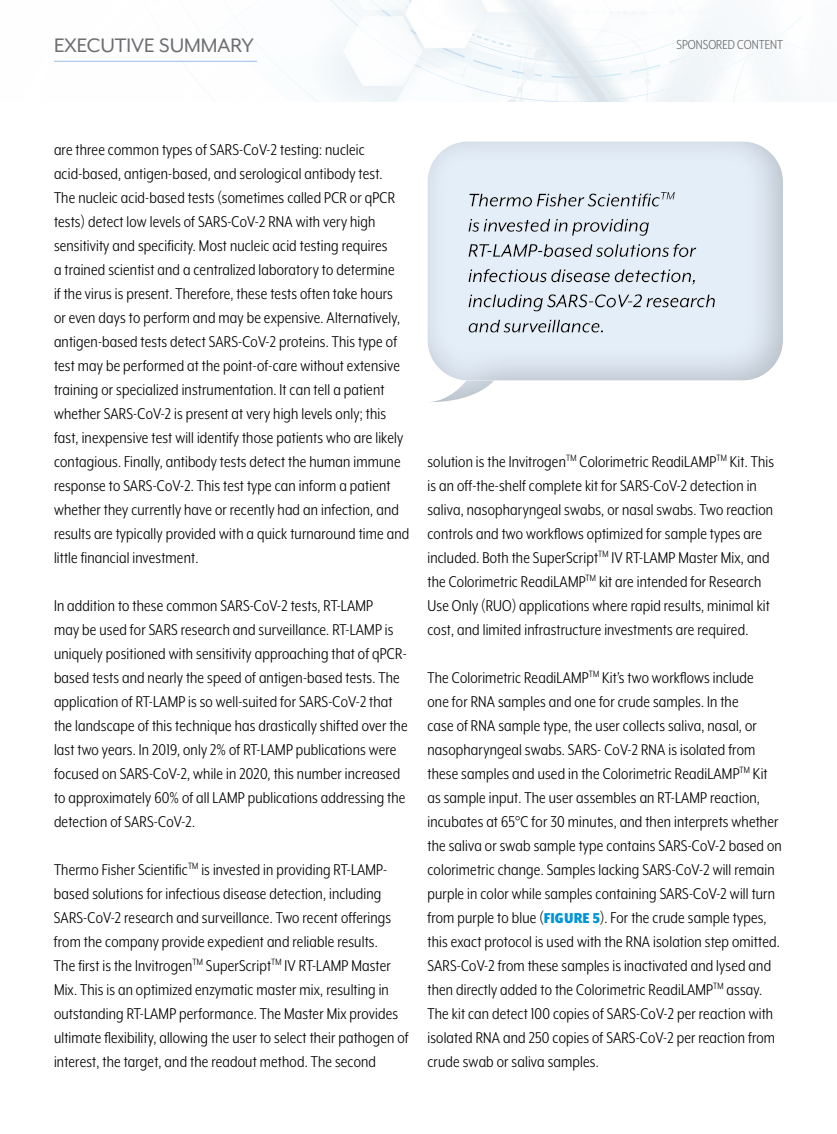
<style>
.page{position:relative;width:837px;height:1134px;background:#fff}
.page>*{position:absolute;margin:0;border:0;box-sizing:border-box;transform-origin:0 0}
.t1{font:22.5px "Mr Eaves XL Mod OT";color:#6d6e71}
.t2{font:18px/24px "Mr Eaves XL Mod Nar OT";letter-spacing:.01em;color:#000}
.t3{font:15px "Mr Eaves XL Mod Nar OT";color:#6d6e71}
.s1{font-weight:900;font-size:16.5px;color:#0095d7}
</style>
<div class="page">
<img style="left:54px;top:0;width:749px;height:102px">
<hr style="left:54px;top:61px;width:203px;height:1px;background:#97c0e7">
<div style="left:402px;top:119px;width:408px;height:285px;background:#000;opacity:.21"></div>
<p class="t1" style="left:54px;top:33px;width:201px">EXECUTIVE SUMMARY</p>
<p class="t3" style="left:677px;top:36px;width:108px">SPONSORED CONTENT</p>
<p class="t2" style="left:54px;top:138px;width:357px">are three common types of SARS-CoV-2 testing: nucleic acid-based, antigen-based, and serological antibody test.<br>The nucleic acid-based tests (sometimes called PCR or qPCR tests) detect low levels of SARS-CoV-2 RNA with very high sensitivity and specificity. Most nucleic acid testing requires<br>a trained scientist and a centralized laboratory to determine<br>if the virus is present. Therefore, these tests often take hours<br>or even days to perform and may be expensive. Alternatively, antigen-based tests detect SARS-CoV-2 proteins. This type of test may be performed at the point-of-care without extensive training or specialized instrumentation. It can tell a patient whether SARS-CoV-2 is present at very high levels only; this fast, inexpensive test will identify those patients who are likely contagious. Finally, antibody tests detect the human immune response to SARS-CoV-2. This test type can inform a patient whether they currently have or recently had an infection, and results are typically provided with a quick turnaround time and little financial investment.</p>
<p class="t2" style="left:54px;top:593px;width:355px">In addition to these common SARS-CoV-2 tests, RT-LAMP<br>may be used for SARS research and surveillance. RT-LAMP is uniquely positioned with sensitivity approaching that of qPCR&shy;based tests and nearly the speed of antigen-based tests. The application of RT-LAMP is so well-suited for SARS-CoV-2 that the landscape of this technique has drastically shifted over the last two years. In 2019, only 2% of RT-LAMP publications were focused on SARS-CoV-2, while in 2020, this number increased to approximately 60% of all LAMP publications addressing the detection of SARS-CoV-2.</p>
<p class="t2" style="left:54px;top:858px;width:356px">Thermo Fisher Scientific<sup>TM</sup> is invested in providing RT-LAMP&shy;based solutions for infectious disease detection, including SARS-CoV-2 research and surveillance. Two recent offerings from the company provide expedient and reliable results.<br>The first is the Invitrogen<sup>TM</sup> SuperScript<sup>TM</sup> IV RT-LAMP Master Mix. This is an optimized enzymatic master mix, resulting in outstanding RT-LAMP performance. The Master Mix provides ultimate flexibility, allowing the user to select their pathogen of interest, the target, and the readout method. The second</p>
<p class="t2" style="left:427px;top:450px;width:348px">solution is the Invitrogen<sup>TM</sup> Colorimetric ReadiLAMP<sup>TM</sup> Kit. This is an off-the-shelf complete kit for SARS-CoV-2 detection in saliva, nasopharyngeal swabs, or nasal swabs. Two reaction controls and two workflows optimized for sample types are included. Both the SuperScript<sup>TM</sup> IV RT-LAMP Master Mix, and the Colorimetric ReadiLAMP<sup>TM</sup> kit are intended for Research Use Only (RUO) applications where rapid results, minimal kit cost, and limited infrastructure investments are required.</p>
<p class="t2" style="left:427px;top:666px;width:356px">The Colorimetric ReadiLAMP<sup>TM</sup> Kit’s two workflows include<br>one for RNA samples and one for crude samples. In the<br>case of RNA sample type, the user collects saliva, nasal, or nasopharyngeal swabs. SARS- CoV-2 RNA is isolated from these samples and used in the Colorimetric ReadiLAMP<sup>TM</sup> Kit as sample input. The user assembles an RT-LAMP reaction, incubates at 65°C for 30 minutes, and then interprets whether the saliva or swab sample type contains SARS-CoV-2 based on colorimetric change. Samples lacking SARS-CoV-2 will remain purple in color while samples containing SARS-CoV-2 will turn from purple to blue (<span class="s1">FIGURE 5</span>). For the crude sample types, this exact protocol is used with the RNA isolation step omitted.<br>SARS-CoV-2 from these samples is inactivated and lysed and then directly added to the Colorimetric ReadiLAMP<sup>TM</sup> assay.<br>The kit can detect 100 copies of SARS-CoV-2 per reaction with isolated RNA and 250 copies of SARS-CoV-2 per reaction from crude swab or saliva samples.</p>
</div>
